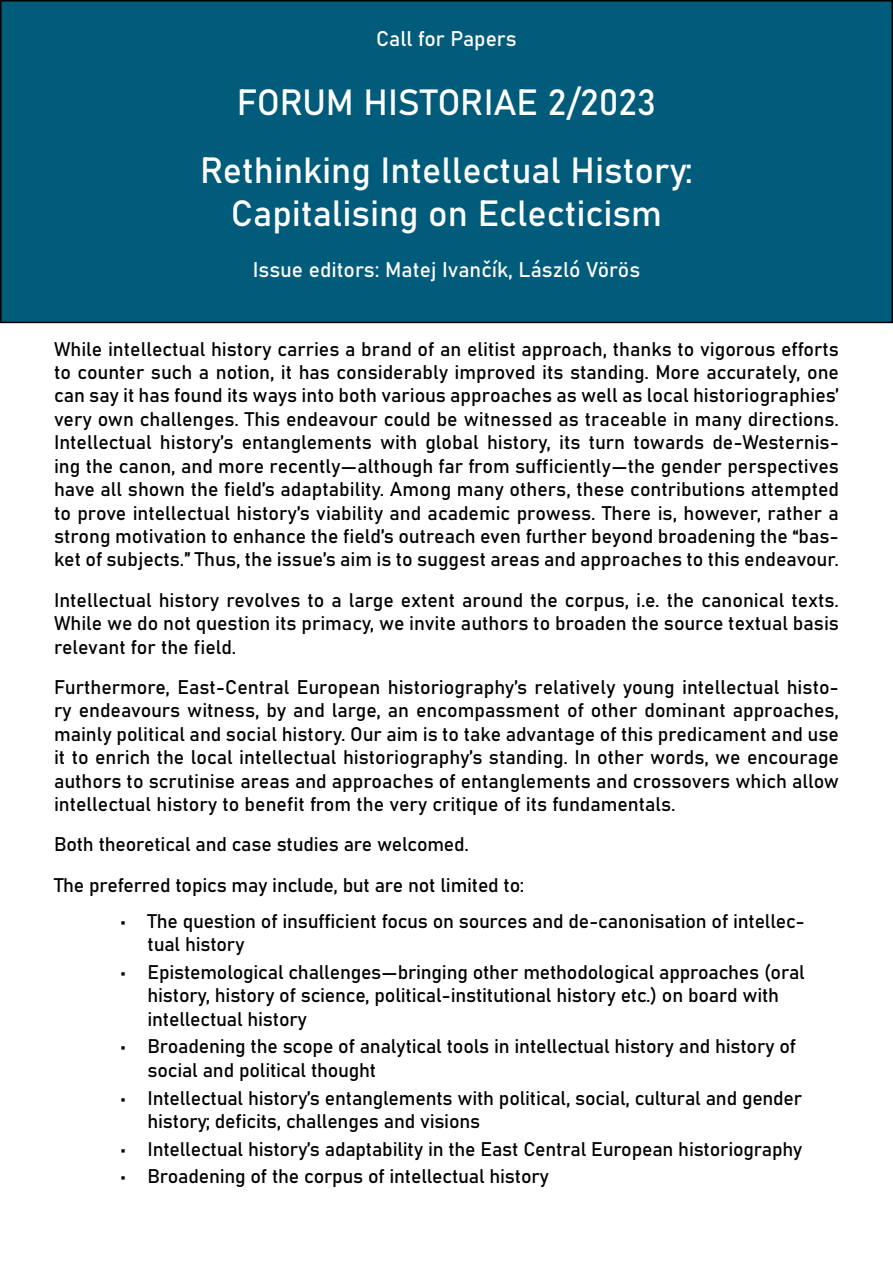
<style>
.page{position:relative;width:893px;height:1263px;background:#fff}
.page>*{position:absolute;margin:0;border:0;box-sizing:border-box;transform-origin:0 0}
.t1{font:36px/68.4px "Bahnschrift";color:#fff;text-align:center}
.t2{font:21px "Bahnschrift";color:#fff}
.t3{font:19.5px/23.4px "Bahnschrift";letter-spacing:-.01em;color:#000}
</style>
<div class="page">
<div style="left:1px;top:1px;width:891px;height:321px;background:#005c7a"></div>
<div style="left:0;top:0;width:893px;height:323px;border:2px solid #000"></div>
<p class="t2" style="left:376px;top:23px;width:142px">Call for Papers</p>
<h1 class="t1" style="left:200px;top:66px;width:494px">FORUM HISTORIAE 2/2023<br>Rethinking Intellectual History:</h1>
<h1 class="t1" style="left:231px;top:177px;width:433px">Capitalising on Eclecticism</h1>
<p class="t2" style="left:253px;top:254px;width:389px">Issue editors: Matej Ivančík, László Vörös</p>
<p class="t3" style="left:54px;top:336px;width:787px;text-align:justify">While intellectual history carries a brand of an elitist approach, thanks to vigorous efforts to counter such a notion, it has considerably improved its standing. More accurately, one can say it has found its ways into both various approaches as well as local historiographies’ very own challenges. This endeavour could be witnessed as traceable in many directions.<br>Intellectual history’s entanglements with global history, its turn towards de-Westernis&shy;ing the canon, and more recently—although far from sufficiently—the gender perspectives have all shown the field’s adaptability. Among many others, these contributions attempted to prove intellectual history’s viability and academic prowess. There is, however, rather a strong motivation to enhance the field’s outreach even further beyond broadening the “bas&shy;ket of subjects.” Thus, the issue’s aim is to suggest areas and approaches to this endeavour.</p>
<p class="t3" style="left:54px;top:587px;width:786px;text-align:justify">Intellectual history revolves to a large extent around the corpus, i.e. the canonical texts.<br>While we do not question its primacy, we invite authors to broaden the source textual basis relevant for the field.</p>
<p class="t3" style="left:54px;top:674px;width:786px;text-align:justify">Furthermore, East-Central European historiography’s relatively young intellectual histo&shy;ry endeavours witness, by and large, an encompassment of other dominant approaches, mainly political and social history. Our aim is to take advantage of this predicament and use it to enrich the local intellectual historiography’s standing. In other words, we encourage authors to scrutinise areas and approaches of entanglements and crossovers which allow intellectual history to benefit from the very critique of its fundamentals.</p>
<p class="t3" style="left:54px;top:823px;width:472px;line-height:40.3px">Both theoretical and case studies are welcomed.<br>The preferred topics may include, but are not limited to:</p>
<p class="t3" style="left:148px;top:908px;width:659px;text-indent:-27px">• The question of insufficient focus on sources and de-canonisation of intellec&shy;tual history</p>
<p class="t3" style="left:148px;top:959px;width:659px;text-indent:-27px">• Epistemological challenges—bringing other methodological approaches (oral history, history of science, political-institutional history etc.) on board with intellectual history</p>
<p class="t3" style="left:148px;top:1033px;width:650px;text-indent:-27px">• Broadening the scope of analytical tools in intellectual history and history of social and political thought</p>
<p class="t3" style="left:148px;top:1084px;width:656px;text-indent:-27px">• Intellectual history’s entanglements with political, social, cultural and gender history; deficits, challenges and visions</p>
<p class="t3" style="left:121px;top:1136px;width:683px">• Intellectual history’s adaptability in the East Central European historiography</p>
<p class="t3" style="left:121px;top:1163px;width:430px">• Broadening of the corpus of intellectual history</p>
</div>
